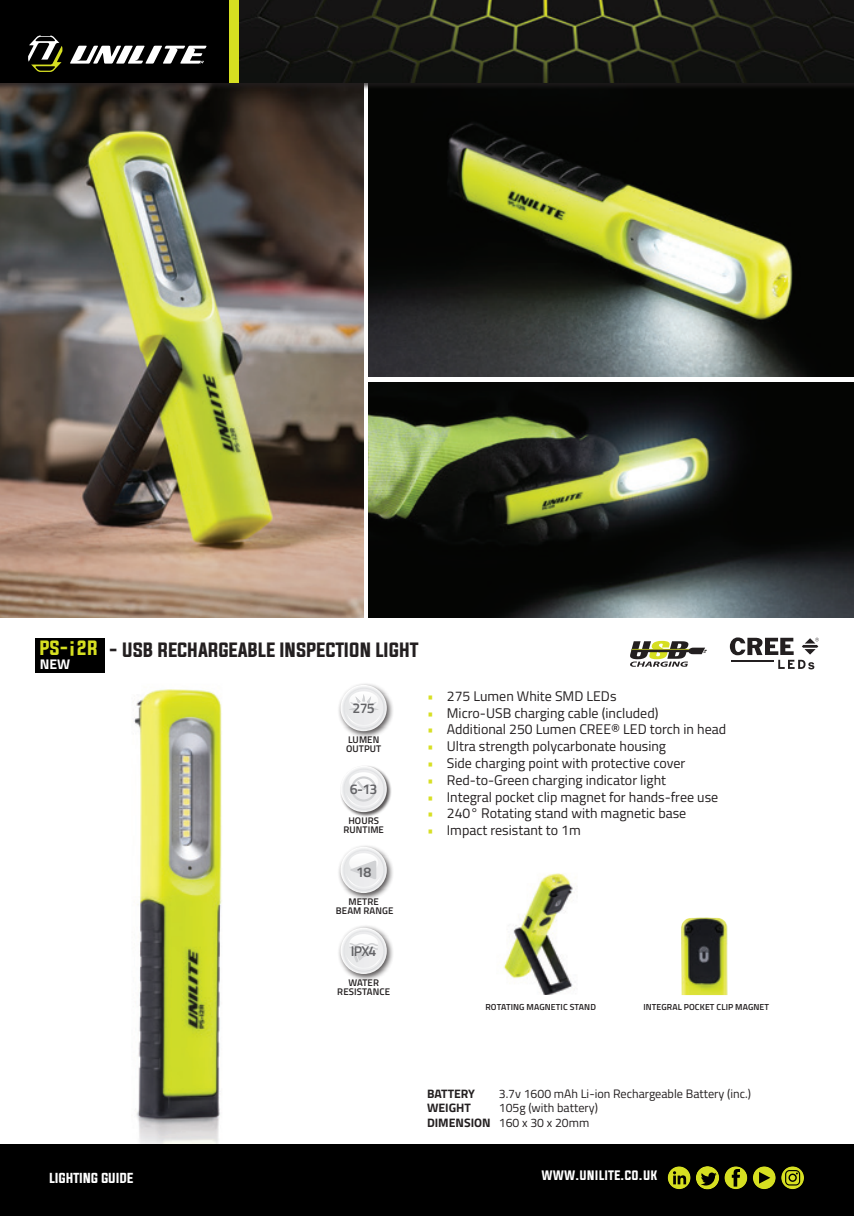
<style>
.page{position:relative;width:854px;height:1216px;background:#fff}
.page>*{position:absolute;margin:0;border:0;box-sizing:border-box;transform-origin:0 0}
.t1{font:17.5px "Evogria";color:#231f20}
.t2{font:17.5px "Evogria";color:#d6df21}
.t3{font:600 14.17px "Titillium Web";letter-spacing:-.05em;color:#636366}
.t4{font:14px "Titillium Web";color:#231f20}
.t5{font:700 14px "Titillium Web";color:#fff}
.t6{font:12.25px/14.7px "Titillium Web";color:#231f20}
.t7{font:12.25px "Evogria";color:#fff}
.t8{font:700 12.25px "Titillium Web";color:#231f20}
.t9{font:600 9.62px/8.8px "Titillium Web";letter-spacing:.01em;color:#231f20;text-align:center}
.t10{font:600 8.75px "Titillium Web";letter-spacing:.01em;color:#231f20}
.s1{color:#d7df24}
.s2{font-weight:700}
</style>
<div class="page">
<img style="left:503px;top:873px;width:73px;height:121px">
<img style="left:681px;top:917px;width:46px;height:78px">
<img style="left:134px;top:689px;width:88px;height:455px">
<div style="left:35px;top:637px;width:69px;height:35px;background:#000"></div>
<img style="left:0;top:89px;width:363px;height:528px">
<img style="left:368px;top:89px;width:485px;height:287px">
<img style="left:368px;top:382px;width:485px;height:235px">
<div style="left:0;top:0;width:853px;height:89px;background:#231f20;opacity:.75"></div>
<div style="left:0;top:0;width:853px;height:83px;background:#000"></div>
<div style="left:229px;top:0;width:10px;height:83px;background:#d6df21"></div>
<svg style="left:70px;top:46px;width:136px;height:18px"></svg>
<svg style="left:28px;top:35px;width:34px;height:37px"></svg>
<img style="left:239px;top:0;width:614px;height:83px">
<div style="left:0;top:1144px;width:853px;height:71px;background:#000"></div>
<svg style="left:781px;top:1166px;width:22px;height:23px"></svg>
<svg style="left:667px;top:1166px;width:108px;height:23px"></svg>
<div style="left:337px;top:843px;width:56px;height:56px;background:#231f20;opacity:.75"></div>
<svg style="left:340px;top:846px;width:46px;height:47px"></svg>
<div style="left:337px;top:682px;width:56px;height:56px;background:#231f20;opacity:.75"></div>
<svg style="left:340px;top:685px;width:46px;height:46px"></svg>
<div style="left:337px;top:924px;width:56px;height:56px;background:#231f20;opacity:.75"></div>
<svg style="left:340px;top:927px;width:46px;height:46px"></svg>
<div style="left:339px;top:765px;width:52px;height:51px;background:#231f20;opacity:.75"></div>
<svg style="left:340px;top:765px;width:46px;height:47px"></svg>
<svg style="left:630px;top:641px;width:76px;height:25px"></svg>
<svg style="left:729px;top:637px;width:89px;height:32px"></svg>
<p class="t2" style="left:40px;top:635px;width:60px">PS-¡2R</p>
<p class="t5" style="left:40px;top:653px;width:32px">NEW</p>
<p class="t1" style="left:109px;top:637px;width:311px">- USB RECHARGEABLE INSPECTION LIGHT</p>
<p class="t3" style="left:352px;top:697px;width:24px">275</p>
<p class="t9" style="left:346px;top:735px;width:37px;text-align:left">LUMEN<br>OUTPUT</p>
<p class="t3" style="left:350px;top:778px;width:29px">6-13</p>
<p class="t9" style="left:343px;top:816px;width:42px">HOURS<br>RUNTIME</p>
<p class="t3" style="left:356px;top:861px;width:17px">18</p>
<p class="t9" style="left:336px;top:897px;width:59px">METRE<br>BEAM RANGE</p>
<p class="t3" style="left:351px;top:940px;width:27px">IPX4</p>
<p class="t9" style="left:337px;top:978px;width:54px">WATER<br>RESISTANCE</p>
<p class="t4" style="left:427px;top:685px;width:191px"><span class="s1">•</span> 275 Lumen White SMD LEDs</p>
<p class="t4" style="left:427px;top:702px;width:233px"><span class="s1">•</span> Micro-USB charging cable (included)</p>
<p class="t4" style="left:427px;top:719px;width:301px"><span class="s1">•</span> Additional 250 Lumen CREE® LED torch in head</p>
<p class="t4" style="left:427px;top:736px;width:240px"><span class="s1">•</span> Ultra strength polycarbonate housing</p>
<p class="t4" style="left:427px;top:752px;width:260px"><span class="s1">•</span> Side charging point with protective cover</p>
<p class="t4" style="left:427px;top:769px;width:240px"><span class="s1">•</span> Red-to-Green charging indicator light</p>
<p class="t4" style="left:427px;top:786px;width:293px"><span class="s1">•</span> Integral pocket clip magnet for hands-free use</p>
<p class="t4" style="left:427px;top:803px;width:261px"><span class="s1">•</span> 240° Rotating stand with magnetic base</p>
<p class="t4" style="left:427px;top:820px;width:155px"><span class="s1">•</span> Impact resistant to 1m</p>
<p class="t10" style="left:485px;top:1000px;width:112px">ROTATING MAGNETIC STAND</p>
<p class="t10" style="left:643px;top:1000px;width:127px">INTEGRAL POCKET CLIP MAGNET</p>
<p class="t8" style="left:427px;top:1083px;width:50px">BATTERY</p>
<p class="t6" style="left:498px;top:1085px;width:253px">3.7v 1600 mAh Li-ion Rechargeable Battery (inc.)</p>
<p class="t8" style="left:427px;top:1098px;width:45px">WEIGHT</p>
<p class="t6" style="left:427px;top:1100px;width:172px;text-indent:72px">105g (with battery)<br><span class="s2">DIMENSION</span> 160 x 30 x 20mm</p>
<p class="t7" style="left:50px;top:1168px;width:85px">LIGHTING GUIDE</p>
<p class="t7" style="left:541px;top:1166px;width:117px">WWW.UNILITE.CO.UK</p>
</div>
